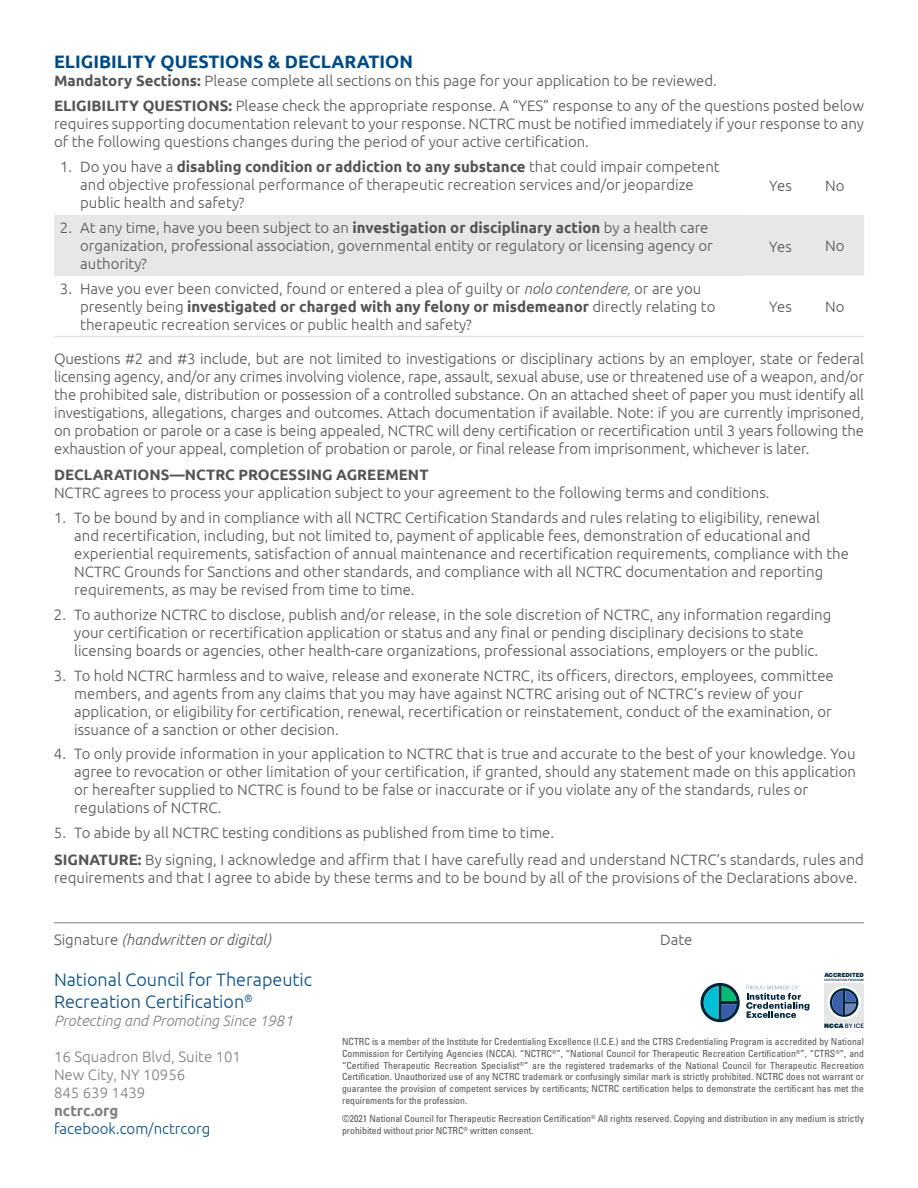
<style>
.page{position:relative;width:918px;height:1188px;background:#fff}
.page>*{position:absolute;margin:0;border:0;box-sizing:border-box;transform-origin:0 0}
.t1{font:300 18px/21.6px "Ubuntu";color:#004b85}
.t2{font:700 18px "Ubuntu";color:#004b85}
.t3{font:300 15px/18px "Ubuntu";color:#545456}
.t4{font:300 15px/18px "Ubuntu";color:#7c7e81}
.t5{font:700 15px "Ubuntu";color:#545456}
.t6{font:italic 300 15px "Ubuntu";color:#7c7e81}
.t7{font:italic 300 15px "Ubuntu";color:#545456}
.t8{font:300 15px "Ubuntu";color:#004b85}
.t9{font:700 15px "Ubuntu";color:#7c7e81}
.t10{font:condensed 9.75px/11.7px "Univers";color:#545456;text-align:justify}
.t11{font:500 6.15px "Graphik";color:#00263a}
.t12{font:900 5.7px "Graphik";letter-spacing:.02em;color:#00263a}
.t13{font:500 3px "Graphik";color:#00263a}
.s1{font-weight:700}
.s2{font-style:italic}
.s3{font-style:normal}
.s4{font-family:"Graphik Super";font-weight:400}
</style>
<div class="page">
<div style="left:824px;top:983px;width:40px;height:39px;background:#e5e6e6"></div>
<svg style="left:828px;top:986px;width:33px;height:33px"></svg>
<svg style="left:830px;top:988px;width:28px;height:29px"></svg>
<svg style="left:700px;top:983px;width:40px;height:39px"></svg>
<svg style="left:746px;top:986px;width:63px;height:32px"></svg>
<div style="left:54px;top:215px;width:688px;height:61px;background:#e6e7e8"></div>
<div style="left:742px;top:215px;width:122px;height:61px;background:#e6e7e8"></div>
<hr style="left:54px;top:336px;width:688px;height:1px;background:#e6e7e8">
<hr style="left:742px;top:336px;width:61px;height:1px;background:#e6e7e8">
<hr style="left:803px;top:336px;width:61px;height:1px;background:#e6e7e8">
<hr style="left:54px;top:922px;width:606px;height:1px;background:#7c7e81">
<hr style="left:660px;top:922px;width:204px;height:1px;background:#7c7e81">
<p class="t2" style="left:54px;top:51px;width:361px">ELIGIBILITY QUESTIONS &amp; DECLARATION</p>
<p class="t3" style="left:54px;top:68px;width:811px;line-height:24.8px"><span class="s1">Mandatory Sections:</span> Please complete all sections on this page for your application to be reviewed.<br><span class="s1">ELIGIBILITY QUESTIONS:</span> Please check the appropriate response. A “YES” response to any of the questions posted below</p>
<p class="t3" style="left:54px;top:114px;width:812px">requires supporting documentation relevant to your response. NCTRC must be notified immediately if your response to any of the following questions changes during the period of your active certification.</p>
<p class="t3" style="left:80px;top:158px;width:641px;text-indent:-20px">1. Do you have a <span class="s1">disabling condition or addiction to any substance</span> that could impair competent and objective professional performance of therapeutic recreation services and/or jeopardize public health and safety?</p>
<p class="t3" style="left:80px;top:218px;width:634px;text-indent:-20px">2. At any time, have you been subject to an <span class="s1">investigation or disciplinary action</span> by a health care organization, professional association, governmental entity or regulatory or licensing agency or authority?</p>
<p class="t3" style="left:80px;top:279px;width:637px;text-indent:-20px">3. Have you ever been convicted, found or entered a plea of guilty or <span class="s2">nolo contendere,</span> or are you presently being <span class="s1">investigated or charged with any felony or misdemeanor</span> directly relating to therapeutic recreation services or public health and safety?</p>
<p class="t3" style="left:769px;top:176px;width:24px">Yes</p>
<p class="t3" style="left:825px;top:176px;width:21px">No</p>
<p class="t3" style="left:769px;top:237px;width:24px">Yes</p>
<p class="t3" style="left:825px;top:237px;width:21px">No</p>
<p class="t3" style="left:769px;top:298px;width:24px">Yes</p>
<p class="t3" style="left:825px;top:297px;width:21px">No</p>
<p class="t3" style="left:54px;top:349px;width:812px;text-align:justify">Questions #2 and #3 include, but are not limited to investigations or disciplinary actions by an employer, state or federal licensing agency, and/or any crimes involving violence, rape, assault, sexual abuse, use or threatened use of a weapon, and/or the prohibited sale, distribution or possession of a controlled substance. On an attached sheet of paper you must identify all investigations, allegations, charges and outcomes. Attach documentation if available. Note: if you are currently imprisoned, on probation or parole or a case is being appealed, NCTRC will deny certification or recertification until 3 years following the exhaustion of your appeal, completion of probation or parole, or final release from imprisonment, whichever is later.</p>
<p class="t5" style="left:54px;top:466px;width:376px">DECLARATIONS—NCTRC PROCESSING AGREEMENT</p>
<p class="t3" style="left:54px;top:484px;width:717px">NCTRC agrees to process your application subject to your agreement to the following terms and conditions.</p>
<p class="t3" style="left:74px;top:509px;width:776px;text-indent:-20px">1. To be bound by and in compliance with all NCTRC Certification Standards and rules relating to eligibility, renewal<br>and recertification, including, but not limited to, payment of applicable fees, demonstration of educational and experiential requirements, satisfaction of annual maintenance and recertification requirements, compliance with the NCTRC Grounds for Sanctions and other standards, and compliance with all NCTRC documentation and reporting requirements, as may be revised from time to time.</p>
<p class="t3" style="left:54px;top:605px;width:779px;text-align:center">2. To authorize NCTRC to disclose, publish and/or release, in the sole discretion of NCTRC, any information regarding your certification or recertification application or status and any final or pending disciplinary decisions to state licensing boards or agencies, other health-care organizations, professional associations, employers or the public.</p>
<p class="t3" style="left:74px;top:666px;width:761px;text-indent:-20px">3. To hold NCTRC harmless and to waive, release and exonerate NCTRC, its officers, directors, employees, committee members, and agents from any claims that you may have against NCTRC arising out of NCTRC’s review of your application, or eligibility for certification, renewal, recertification or reinstatement, conduct of the examination, or issuance of a sanction or other decision.</p>
<p class="t3" style="left:74px;top:745px;width:783px;text-indent:-20px">4. To only provide information in your application to NCTRC that is true and accurate to the best of your knowledge. You agree to revocation or other limitation of your certification, if granted, should any statement made on this application or hereafter supplied to NCTRC is found to be false or inaccurate or if you violate any of the standards, rules or regulations of NCTRC.</p>
<p class="t3" style="left:54px;top:824px;width:502px">5. To abide by all NCTRC testing conditions as published from time to time.</p>
<p class="t3" style="left:54px;top:850px;width:812px"><span class="s1">SIGNATURE:</span> By signing, I acknowledge and affirm that I have carefully read and understand NCTRC’s standards, rules and requirements and that I agree to abide by these terms and to be bound by all of the provisions of the Declarations above.</p>
<p class="t7" style="left:54px;top:930px;width:219px"><span class="s3">Signature</span> (handwritten or digital)</p>
<p class="t3" style="left:660px;top:930px;width:34px">Date</p>
<p class="t1" style="left:54px;top:969px;width:260px">National Council for Therapeutic<br>Recreation Certification<sup>®</sup></p>
<p class="t6" style="left:54px;top:1012px;width:240px">Protecting and Promoting Since 1981</p>
<p class="t4" style="left:54px;top:1047px;width:189px">16 Squadron Blvd, Suite 101<br>New City, NY 10956<br>845 639 1439</p>
<p class="t9" style="left:54px;top:1102px;width:66px">nctrc.org</p>
<p class="t8" style="left:54px;top:1120px;width:158px">facebook.com/nctrcorg</p>
<p class="t12" style="left:824px;top:970px;width:41px">ACCREDITED</p>
<p class="t13" style="left:824px;top:978px;width:41px">CERTIFICATION PROGRAM</p>
<p class="t11" style="left:824px;top:1022px;width:41px"><span class="s4">NCCA</span> BY ICE</p>
<p class="t10" style="left:342px;top:1036px;width:523px">NCTRC is a member of the Institute for Credentialing Excellence (I.C.E.) and the CTRS Credentialing Program is accredited by National Commission for Certifying Agencies (NCCA). “NCTRC<sup>®</sup>”, “National Council for Therapeutic Recreation Certification<sup>®</sup>”, “CTRS<sup>®</sup>”, and “Certified Therapeutic Recreation Specialist<sup>®</sup>” are the registered trademarks of the National Council for Therapeutic Recreation Certification. Unauthorized use of any NCTRC trademark or confusingly similar mark is strictly prohibited. NCTRC does not warrant or guarantee the provision of competent services by certificants; NCTRC certification helps to demonstrate the certificant has met the requirements for the profession.</p>
<p class="t10" style="left:342px;top:1113px;width:523px">©2021 National Council for Therapeutic Recreation Certification<sup>®</sup> All rights reserved. Copying and distribution in any medium is strictly prohibited without prior NCTRC<sup>®</sup> written consent.</p>
</div>
